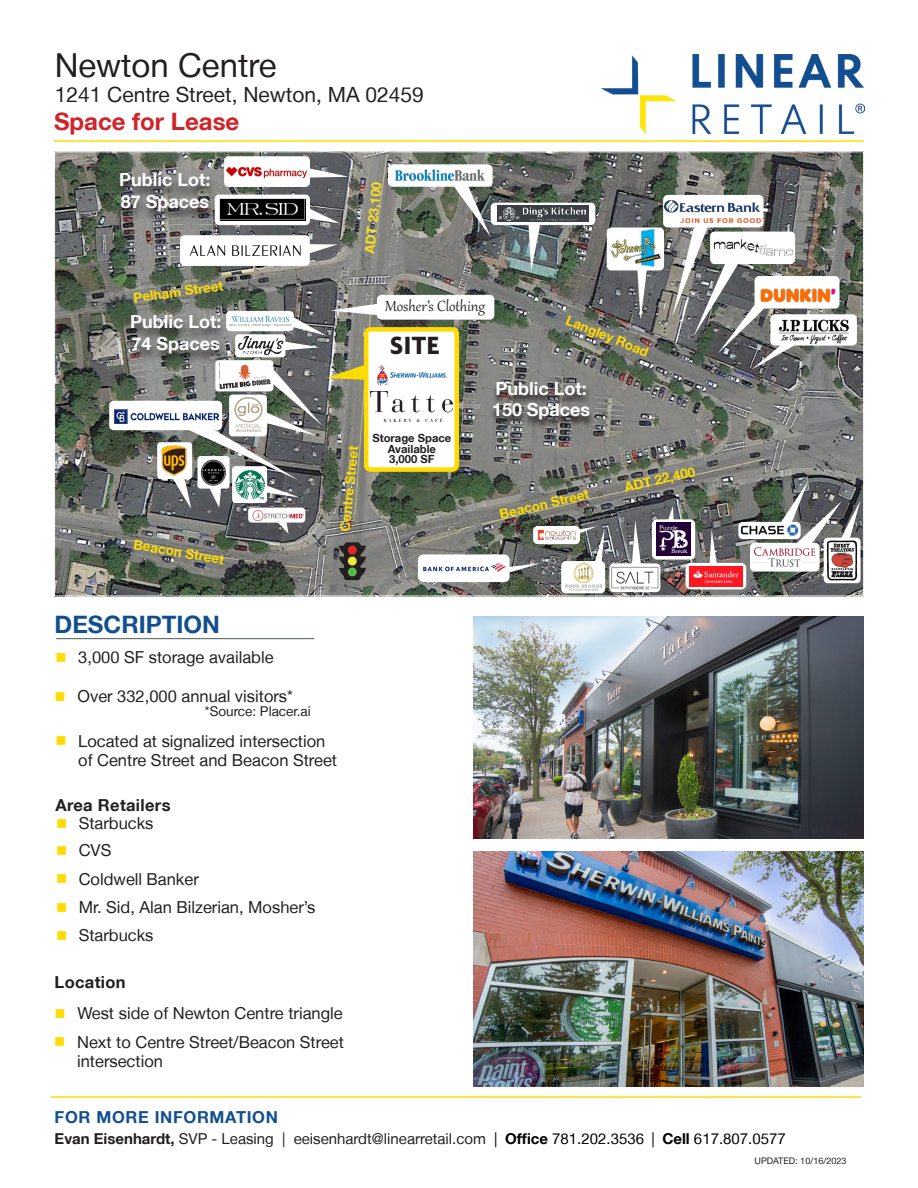
<style>
.page{position:relative;width:918px;height:1188px;background:#fff}
.page>*{position:absolute;margin:0;border:0;box-sizing:border-box;transform-origin:0 0}
.t1{font:33px "Helvetica Neue LT";color:#231f20}
.t2{font:700 27px "Agenda";color:#231f20}
.t3{font:700 24px "Helvetica Neue LT";color:#d1232a}
.t4{font:700 24px "Helvetica Neue LT";color:#124f90}
.t5{font:21px "Helvetica Neue LT";color:#231f20}
.t6{font:700 18px/21.6px "Helvetica Neue LT";color:#fff}
.t7{font:18px "Gabriola";color:#231f20}
.t8{font:16.5px "Helvetica Neue LT";color:#231f20}
.t9{font:700 16.5px "Helvetica Neue LT";letter-spacing:.02em;color:#231f20}
.t10{font:700 16.5px "Helvetica Neue LT";letter-spacing:.04em;color:#124f90}
.t11{font:15px "Helvetica Neue LT";color:#231f20}
.t12{font:15px "Wingdings";color:#ffdc01}
.t13{font:700 13.5px "Helvetica Neue LT";color:#ffdc01}
.t14{font:13.5px "Helvetica Neue LT";color:#231f20}
.t15{font:700 13.5px "Helvetica Neue LT";color:#f8e01e}
.t16{font:700 11.25px "Helvetica Neue LT";color:#231f20}
.t17{font:9px "Helvetica Neue LT";color:#231f20}
.s1{font-weight:700}
.s2{color:#000}
.s3{font-weight:700;color:#000}
</style>
<div class="page">
<hr style="left:51px;top:1096px;width:810px;height:2px;background:#ffdc01">
<hr style="left:54px;top:140px;width:810px;height:2px;background:#ffdc01">
<img style="left:56px;top:153px;width:806px;height:441px">
<svg style="left:489px;top:383px;width:106px;height:47px;background:#6d6b69"></svg>
<div style="left:124px;top:314px;width:106px;height:54px;background:#231f20;opacity:.89"></div>
<svg style="left:339px;top:542px;width:27px;height:38px"></svg>
<div style="left:348px;top:546px;width:9px;height:9px;background:#e72a24;border-radius:50%"></div>
<div style="left:348px;top:557px;width:9px;height:9px;background:#f0eb38;border-radius:50%"></div>
<div style="left:348px;top:567px;width:9px;height:9px;background:#57ba47;border-radius:50%"></div>
<svg style="left:309px;top:204px;width:32px;height:20px"></svg>
<svg style="left:215px;top:195px;width:95px;height:30px"></svg>
<div style="left:220px;top:199px;width:86px;height:22px;background:#000"></div>
<img style="left:220px;top:199px;width:85px;height:21px">
<div style="left:770px;top:314px;width:87px;height:32px;background:#fff;border-radius:4px"></div>
<img style="left:809px;top:319px;width:40px;height:24px">
<div style="left:755px;top:276px;width:85px;height:33px;background:#fff;border-radius:4px"></div>
<img style="left:809px;top:288px;width:26px;height:14px">
<svg style="left:310px;top:244px;width:27px;height:15px"></svg>
<svg style="left:310px;top:165px;width:39px;height:13px"></svg>
<div style="left:224px;top:156px;width:86px;height:31px;background:#fff;border-radius:4px"></div>
<img style="left:227px;top:167px;width:80px;height:12px">
<svg style="left:637px;top:270px;width:11px;height:50px"></svg>
<div style="left:607px;top:227px;width:57px;height:43px;background:#fff;border-radius:4px"></div>
<img style="left:611px;top:229px;width:50px;height:38px">
<div style="left:114px;top:172px;width:105px;height:54px;background:#231f20;opacity:.89"></div>
<div style="left:180px;top:235px;width:130px;height:31px;background:#fff;border-radius:4px"></div>
<img style="left:189px;top:245px;width:112px;height:11px">
<div style="left:366px;top:329px;width:91px;height:141px;background:#fff;border-radius:4px"></div>
<div style="left:364px;top:327px;width:95px;height:145px;border:4px solid #ffdc01;border-radius:4px"></div>
<div style="left:377px;top:295px;width:117px;height:25px;background:#fff;border-radius:5px"></div>
<div style="left:109px;top:401px;width:113px;height:29px;background:#fff;border-radius:4px"></div>
<svg style="left:507px;top:563px;width:34px;height:19px"></svg>
<div style="left:418px;top:554px;width:92px;height:28px;background:#fff;border-radius:5px"></div>
<img style="left:423px;top:563px;width:83px;height:9px">
<img style="left:428px;top:373px;width:18px;height:5px">
<img style="left:428px;top:395px;width:24px;height:27px">
<hr style="left:56px;top:638px;width:258px;height:1px;background:#4b5a52">
<img style="left:473px;top:616px;width:391px;height:222px">
<img style="left:474px;top:852px;width:390px;height:234px">
<img style="left:602px;top:55px;width:262px;height:79px">
<div style="left:388px;top:164px;width:105px;height:23px;background:#fff;border-radius:4px"></div>
<svg style="left:442px;top:165px;width:49px;height:72px;background:#7f827c"></svg>
<img style="left:392px;top:160px;width:97px;height:29px">
<div style="left:491px;top:203px;width:104px;height:22px;background:#fff;border-radius:4px"></div>
<svg style="left:527px;top:225px;width:17px;height:45px"></svg>
<svg style="left:497px;top:205px;width:91px;height:17px"></svg>
<img style="left:498px;top:207px;width:88px;height:13px">
<div style="left:663px;top:195px;width:100px;height:32px;background:#fff;border-radius:4px"></div>
<img style="left:664px;top:200px;width:96px;height:13px">
<svg style="left:672px;top:215px;width:137px;height:154px"></svg>
<div style="left:710px;top:232px;width:85px;height:32px;background:#fff;border-radius:4px"></div>
<img style="left:715px;top:240px;width:78px;height:15px">
<div style="left:824px;top:538px;width:37px;height:45px;background:#fff;border-radius:4px"></div>
<img style="left:827px;top:577px;width:30px;height:4px">
<div style="left:750px;top:543px;width:70px;height:29px;background:#fff;border-radius:4px"></div>
<img style="left:754px;top:548px;width:21px;height:19px">
<svg style="left:775px;top:481px;width:85px;height:96px"></svg>
<div style="left:738px;top:522px;width:63px;height:17px;background:#fff;border-radius:4px"></div>
<img style="left:741px;top:524px;width:57px;height:12px">
<svg style="left:708px;top:529px;width:12px;height:34px"></svg>
<div style="left:686px;top:563px;width:60px;height:26px;background:#fff;border-radius:5px"></div>
<img style="left:690px;top:566px;width:53px;height:21px">
<svg style="left:663px;top:506px;width:11px;height:13px"></svg>
<svg style="left:652px;top:519px;width:43px;height:41px"></svg>
<img style="left:657px;top:523px;width:34px;height:33px">
<svg style="left:631px;top:520px;width:12px;height:43px"></svg>
<svg style="left:609px;top:563px;width:51px;height:29px"></svg>
<img style="left:612px;top:567px;width:46px;height:22px">
<div style="left:533px;top:526px;width:47px;height:18px;background:#fff;border-radius:4px"></div>
<svg style="left:561px;top:561px;width:44px;height:32px"></svg>
<img style="left:566px;top:578px;width:36px;height:12px">
<svg style="left:550px;top:526px;width:55px;height:52px"></svg>
<img style="left:537px;top:529px;width:39px;height:11px">
<img style="left:115px;top:410px;width:57px;height:13px">
<svg style="left:274px;top:523px;width:14px;height:11px"></svg>
<div style="left:248px;top:508px;width:57px;height:15px;background:#fff;border-radius:4px"></div>
<img style="left:252px;top:510px;width:52px;height:11px">
<div style="left:157px;top:442px;width:35px;height:37px;background:#fff;border-radius:3px"></div>
<img style="left:161px;top:446px;width:11px;height:29px">
<svg style="left:172px;top:296px;width:256px;height:213px"></svg>
<div style="left:197px;top:456px;width:33px;height:33px;background:#fff;border-radius:3px"></div>
<img style="left:200px;top:459px;width:26px;height:27px">
<p class="t1" style="left:55px;top:46px;width:223px">Newton Centre</p>
<p class="t5" style="left:55px;top:82px;width:371px">1241 Centre Street, Newton, MA 02459</p>
<p class="t3" style="left:54px;top:107px;width:187px">Space for Lease</p>
<p class="t6" style="left:119px;top:168px;width:93px">Public Lot:<br>87 Spaces</p>
<p class="t13" style="left:132px;top:290px;width:92px;rotate:-8deg">Pelham Street</p>
<p class="t6" style="left:130px;top:310px;width:93px">Public Lot:<br>74 Spaces</p>
<p class="t13" style="left:135px;top:536px;width:93px;rotate:10deg">Beacon Street</p>
<p class="t15" style="left:361px;top:253px;width:74px;rotate:-84deg">ADT 23,100</p>
<p class="t13" style="left:336px;top:530px;width:87px;rotate:-84deg">Centre Street</p>
<p class="t7" style="left:385px;top:295px;width:102px">Mosher’s Clothing</p>
<p class="t2" style="left:390px;top:329px;width:51px">SITE</p>
<p class="t13" style="left:570px;top:312px;width:89px;rotate:22deg">Langley Road</p>
<p class="t16" style="left:372px;top:432px;width:80px">Storage Space</p>
<p class="t16" style="left:388px;top:442px;width:50px">Available</p>
<p class="t16" style="left:389px;top:453px;width:47px">3,000 SF</p>
<p class="t6" style="left:492px;top:377px;width:100px">Public Lot:<br>150 Spaces</p>
<p class="t13" style="left:498px;top:506px;width:93px;rotate:-13deg">Beacon Street</p>
<p class="t13" style="left:623px;top:479px;width:74px;rotate:-13deg">ADT 22,400</p>
<p class="t4" style="left:55px;top:610px;width:167px">DESCRIPTION</p>
<p class="t12" style="left:55px;top:649px;width:13px">■</p>
<p class="t8" style="left:78px;top:647px;width:197px">3,000 SF storage available</p>
<p class="t12" style="left:55px;top:688px;width:13px">■</p>
<p class="t8" style="left:78px;top:686px;width:217px">Over 332,000 annual visitors*</p>
<p class="t14" style="left:205px;top:703px;width:107px">*Source: Placer.ai</p>
<p class="t8" style="left:78px;top:731px;width:249px">Located at signalized intersection</p>
<p class="t8" style="left:78px;top:751px;width:260px">of Centre Street and Beacon Street</p>
<p class="t12" style="left:55px;top:733px;width:13px">■</p>
<p class="t9" style="left:55px;top:795px;width:117px">Area Retailers</p>
<p class="t12" style="left:56px;top:816px;width:13px">■</p>
<p class="t8" style="left:79px;top:814px;width:76px">Starbucks</p>
<p class="t8" style="left:79px;top:841px;width:34px">CVS</p>
<p class="t8" style="left:79px;top:869px;width:122px">Coldwell Banker</p>
<p class="t12" style="left:56px;top:843px;width:13px">■</p>
<p class="t12" style="left:56px;top:871px;width:13px">■</p>
<p class="t12" style="left:56px;top:899px;width:13px">■</p>
<p class="t12" style="left:56px;top:927px;width:13px">■</p>
<p class="t8" style="left:79px;top:897px;width:238px">Mr. Sid, Alan Bilzerian, Mosher’s</p>
<p class="t8" style="left:79px;top:925px;width:76px">Starbucks</p>
<p class="t9" style="left:55px;top:972px;width:73px">Location</p>
<p class="t12" style="left:55px;top:1005px;width:13px">■</p>
<p class="t8" style="left:78px;top:1003px;width:267px">West side of Newton Centre triangle</p>
<p class="t12" style="left:54px;top:1034px;width:13px">■</p>
<p class="t8" style="left:77px;top:1032px;width:268px">Next to Centre Street/Beacon Street</p>
<p class="t8" style="left:77px;top:1052px;width:87px">intersection</p>
<p class="t10" style="left:55px;top:1107px;width:225px">FOR MORE INFORMATION</p>
<p class="t11" style="left:55px;top:1130px;width:733px"><span class="s1">Evan Eisenhardt,</span> SVP - Leasing | eeisenhardt@linearretail.com <span class="s2">|</span> <span class="s3">Office</span> <span class="s2">781.202.3536 |</span> <span class="s3">Cell</span> <span class="s2">617.807.0577</span></p>
<p class="t17" style="left:755px;top:1156px;width:93px">UPDATED: 10/16/2023</p>
</div>
